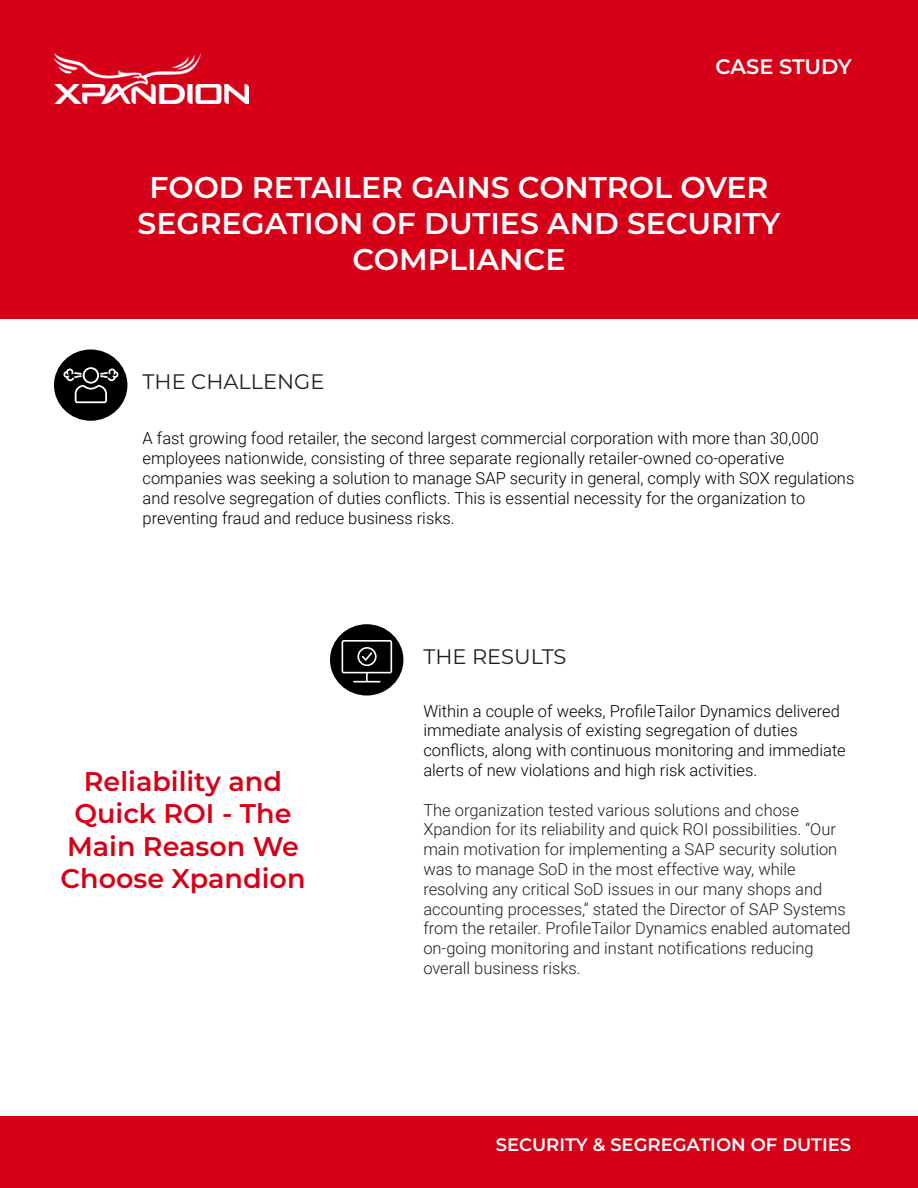
<style>
.page{position:relative;width:918px;height:1188px;background:#fff}
.page>*{position:absolute;margin:0;border:0;box-sizing:border-box;transform-origin:0 0}
.t1{font:600 30px/36px "Montserrat";color:#fff;text-align:center}
.t2{font:600 27px/32.4px "Montserrat";color:#d60018;text-align:center}
.t3{font:21px "Montserrat";color:#231f20}
.t4{font:600 21px "Montserrat";letter-spacing:-.01em;color:#fff}
.t5{font:600 18px "Montserrat";color:#fff}
.t6{font:300 16.5px/19.8px "Roboto";color:#000}
.t7{font:300 16.5px/19.8px "Roboto";color:#231f20}
</style>
<div class="page">
<div style="left:0;top:1117px;width:918px;height:71px;background:#d60018"></div>
<div style="left:0;top:0;width:918px;height:319px;background:#d60018"></div>
<img style="left:54px;top:54px;width:194px;height:49px">
<div style="left:54px;top:349px;width:73px;height:72px;background:#000;border-radius:50%"></div>
<svg style="left:63px;top:367px;width:55px;height:36px"></svg>
<div style="left:330px;top:624px;width:73px;height:72px;background:#000;border-radius:50%"></div>
<svg style="left:342px;top:640px;width:50px;height:42px"></svg>
<p class="t4" style="left:716px;top:52px;width:138px">CASE STUDY</p>
<p class="t1" style="left:138px;top:168px;width:644px">FOOD RETAILER GAINS CONTROL OVER<br>SEGREGATION OF DUTIES AND SECURITY<br>COMPLIANCE</p>
<p class="t3" style="left:143px;top:367px;width:184px">THE CHALLENGE</p>
<p class="t6" style="left:143px;top:428px;width:713px">A fast growing food retailer, the second largest commercial corporation with more than 30,000 employees nationwide, consisting of three separate regionally retailer-owned co-operative companies was seeking a solution to manage SAP security in general, comply with SOX regulations and resolve segregation of duties conflicts. This is essential necessity for the organization to preventing fraud and reduce business risks.</p>
<p class="t2" style="left:60px;top:764px;width:247px">Reliability and<br>Quick ROI - The<br>Main Reason We<br>Choose Xpandion</p>
<p class="t3" style="left:423px;top:642px;width:145px">THE RESULTS</p>
<p class="t6" style="left:423px;top:700px;width:424px">Within a couple of weeks, ProfileTailor Dynamics delivered immediate analysis of existing segregation of duties conflicts, along with continuous monitoring and immediate alerts of new violations and high risk activities.</p>
<p class="t7" style="left:423px;top:799px;width:429px">The organization tested various solutions and chose Xpandion for its reliability and quick ROI possibilities. “Our main motivation for implementing a SAP security solution was to manage SoD in the most effective way, while resolving any critical SoD issues in our many shops and accounting processes,” stated the Director of SAP Systems from the retailer. ProfileTailor Dynamics enabled automated on-going monitoring and instant notifications reducing overall business risks.</p>
<p class="t5" style="left:496px;top:1132px;width:357px">SECURITY &amp; SEGREGATION OF DUTIES</p>
</div>
